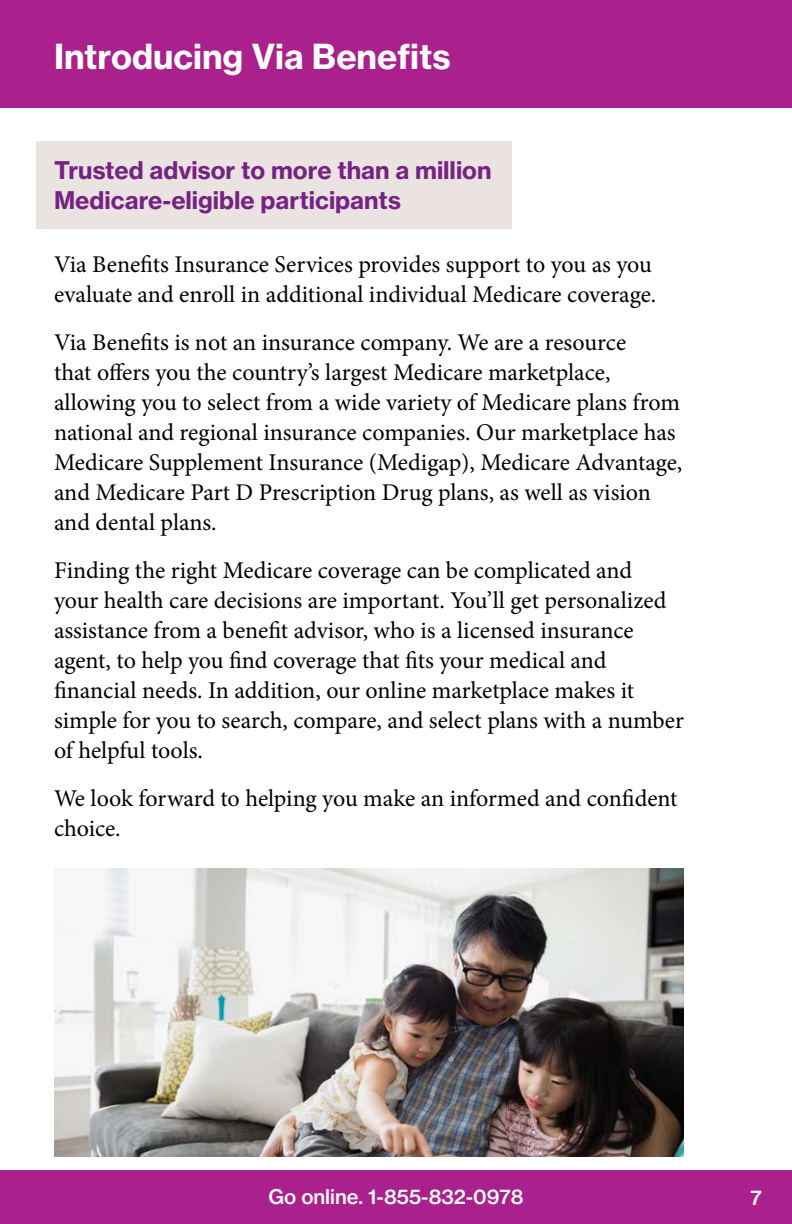
<style>
.page{position:relative;width:792px;height:1224px;background:#fff}
.page>*{position:absolute;margin:0;border:0;box-sizing:border-box;transform-origin:0 0}
.t1{font:34px "N Haas Grotesk TX Std 75 Bd";color:#fff}
.t2{font:24px/30px "Minion Pro";letter-spacing:-.005em;color:#000}
.t3{font:24px/30px "N Haas Grotesk TX Std 75 Bd";color:#762283}
.t4{font:20px "N Haas Grotesk TX Std 65 Md";color:#fff}
</style>
<div class="page">
<div style="left:0;top:1170px;width:792px;height:54px;background:#aa218e"></div>
<div style="left:0;top:0;width:792px;height:108px;background:#aa218e"></div>
<div style="left:36px;top:141px;width:475px;height:88px;background:#ebe3e2"></div>
<img style="left:54px;top:868px;width:630px;height:288px">
<h1 class="t1" style="left:54px;top:35px;width:398px">Introducing Via Benefits</h1>
<p class="t3" style="left:54px;top:155px;width:439px">Trusted advisor to more than a million<br>Medicare-eligible participants</p>
<p class="t2" style="left:54px;top:250px;width:604px">Via Benefits Insurance Services provides support to you as you evaluate and enroll in additional individual Medicare coverage.</p>
<p class="t2" style="left:54px;top:328px;width:630px">Via Benefits is not an insurance company. We are a resource<br>that offers you the country’s largest Medicare marketplace, allowing you to select from a wide variety of Medicare plans from national and regional insurance companies. Our marketplace has Medicare Supplement Insurance (Medigap), Medicare Advantage, and Medicare Part D Prescription Drug plans, as well as vision and dental plans.</p>
<p class="t2" style="left:54px;top:556px;width:632px">Finding the right Medicare coverage can be complicated and<br>your health care decisions are important. You’ll get personalized assistance from a benefit advisor, who is a licensed insurance agent, to help you find coverage that fits your medical and financial needs. In addition, our online marketplace makes it simple for you to search, compare, and select plans with a number of helpful tools.</p>
<p class="t2" style="left:54px;top:784px;width:625px">We look forward to helping you make an informed and confident choice.</p>
<p class="t4" style="left:269px;top:1184px;width:256px">Go online. 1-855-832-0978</p>
<p class="t4" style="left:750px;top:1185px;width:13px">7</p>
</div>
